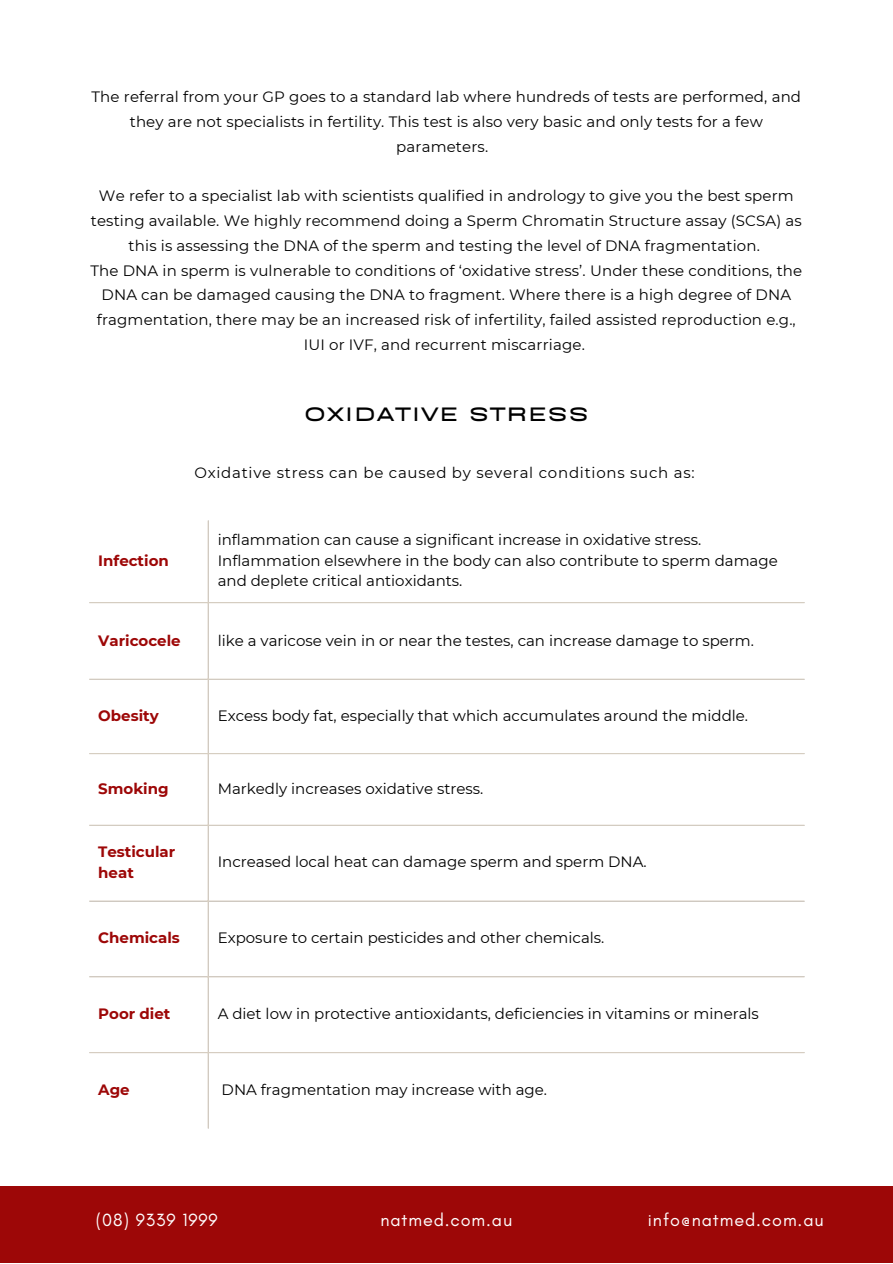
<style>
.page{position:relative;width:893px;height:1264px;background:#fff}
.page>*{position:absolute;margin:0;border:0;box-sizing:border-box;transform-origin:0 0}
.t1{font:900 22.5px "BD Sans";letter-spacing:.05em;color:#000}
.t2{font:18px "Glacial Indifference";letter-spacing:.05em;color:#fff}
.t3{font:15px/24.8px "Montserrat";letter-spacing:.01em;color:#000;text-align:center}
.t4{font:700 15px/20.2px "Montserrat";color:#9d0707}
.t5{font:15px "Montserrat";letter-spacing:.05em;color:#000}
</style>
<div class="page">
<div style="left:0;top:1185px;width:892px;height:77px;background:#9d0707"></div>
<hr style="left:207px;top:520px;width:2px;height:608px;background:#d8cfc2">
<hr style="left:89px;top:602px;width:715px;height:1px;background:#d8cfc2">
<hr style="left:89px;top:678px;width:715px;height:1px;background:#d8cfc2">
<hr style="left:89px;top:753px;width:715px;height:1px;background:#d8cfc2">
<hr style="left:89px;top:824px;width:715px;height:1px;background:#d8cfc2">
<hr style="left:89px;top:900px;width:715px;height:1px;background:#d8cfc2">
<hr style="left:89px;top:976px;width:715px;height:1px;background:#d8cfc2">
<hr style="left:89px;top:1052px;width:715px;height:1px;background:#d8cfc2">
<p class="t3" style="left:91px;top:84px;width:711px">The referral from your GP goes to a standard lab where hundreds of tests are performed, and they are not specialists in fertility. This test is also very basic and only tests for a few parameters.</p>
<p class="t3" style="left:90px;top:183px;width:713px">We refer to a specialist lab with scientists qualified in andrology to give you the best sperm testing available. We highly recommend doing a Sperm Chromatin Structure assay (SCSA) as this is assessing the DNA of the sperm and testing the level of DNA fragmentation.<br>The DNA in sperm is vulnerable to conditions of ‘oxidative stress’. Under these conditions, the DNA can be damaged causing the DNA to fragment. Where there is a high degree of DNA fragmentation, there may be an increased risk of infertility, failed assisted reproduction e.g., IUI or IVF, and recurrent miscarriage.</p>
<h1 class="t1" style="left:304px;top:402px;width:286px">OXIDATIVE STRESS</h1>
<p class="t4" style="left:98px;top:549px;width:72px">Infection</p>
<p class="t5" style="left:194px;top:462px;width:501px">Oxidative stress can be caused by several conditions such as:</p>
<p class="t3" style="left:218px;top:529px;width:561px;line-height:20.2px;text-align:left">inflammation can cause a significant increase in oxidative stress.<br>Inflammation elsewhere in the body can also contribute to sperm damage and deplete critical antioxidants.</p>
<p class="t4" style="left:98px;top:629px;width:84px">Varicocele</p>
<p class="t3" style="left:218px;top:627px;width:537px">like a varicose vein in or near the testes, can increase damage to sperm.</p>
<p class="t4" style="left:98px;top:705px;width:62px">Obesity</p>
<p class="t3" style="left:218px;top:703px;width:532px">Excess body fat, especially that which accumulates around the middle.</p>
<p class="t4" style="left:98px;top:777px;width:72px">Smoking</p>
<p class="t3" style="left:218px;top:775px;width:267px">Markedly increases oxidative stress.</p>
<p class="t4" style="left:98px;top:841px;width:79px">Testicular heat</p>
<p class="t3" style="left:218px;top:849px;width:430px">Increased local heat can damage sperm and sperm DNA.</p>
<p class="t4" style="left:98px;top:927px;width:83px">Chemicals</p>
<p class="t3" style="left:218px;top:925px;width:388px">Exposure to certain pesticides and other chemicals.</p>
<p class="t4" style="left:98px;top:1002px;width:74px">Poor diet</p>
<p class="t3" style="left:218px;top:1000px;width:542px">A diet low in protective antioxidants, deficiencies in vitamins or minerals</p>
<p class="t4" style="left:98px;top:1078px;width:33px">Age</p>
<p class="t3" style="left:222px;top:1076px;width:327px">DNA fragmentation may increase with age.</p>
<p class="t2" style="left:96px;top:1209px;width:123px">(08) 9339 1999</p>
<p class="t2" style="left:648px;top:1209px;width:177px">info@natmed.com.au</p>
<p class="t2" style="left:380px;top:1209px;width:133px">natmed.com.au</p>
</div>
